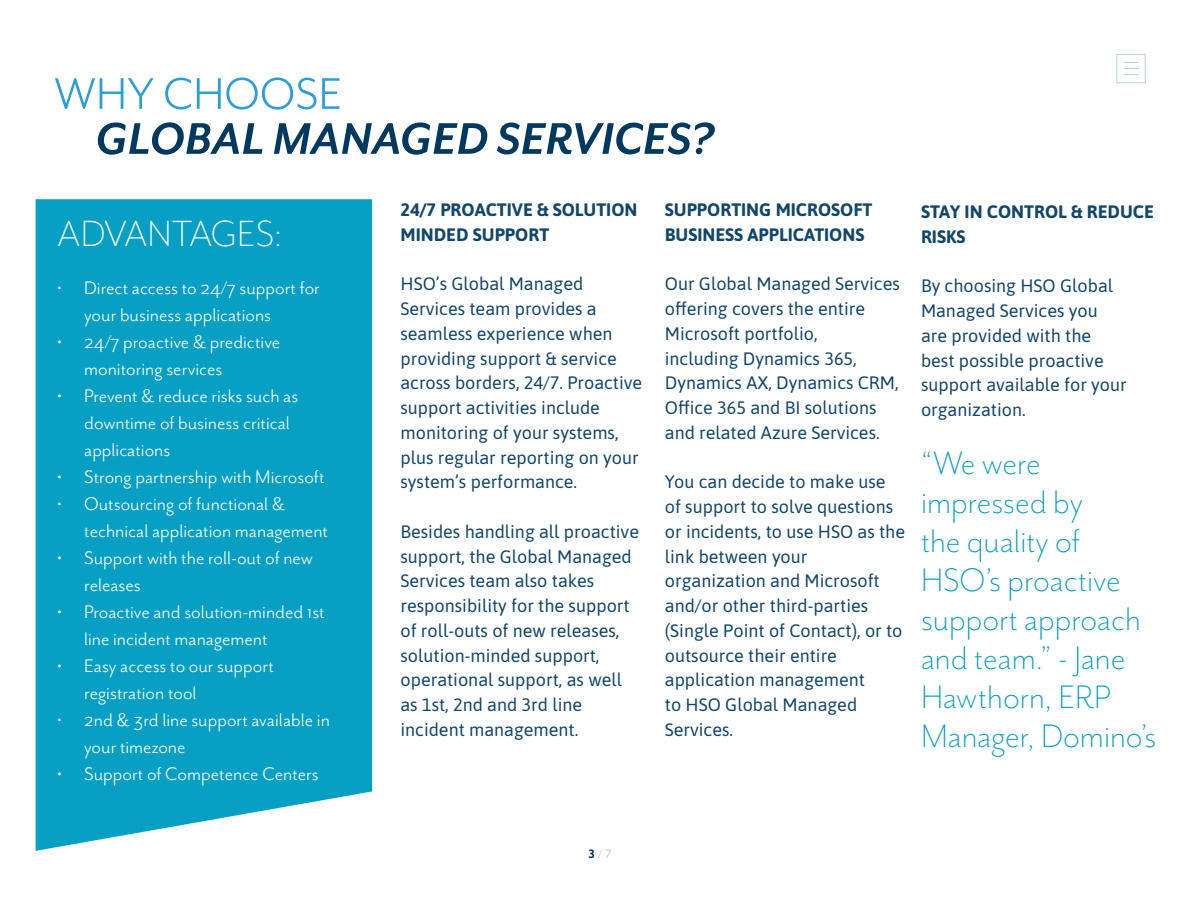
<style>
.page{position:relative;width:1200px;height:900px;background:#fff}
.page>*{position:absolute;margin:0;border:0;box-sizing:border-box;transform-origin:0 0}
.t1{font:italic 700 51px "Mr Eaves San OT";color:#00395f}
.t2{font:51px "Mr Eaves San OT";color:#2c9fda}
.t3{font:300 42px "Mr Eaves San OT";color:#fff}
.t4{font:300 37.5px/39px "Mr Eaves San OT";color:#079fc3}
.t5{font:21px/27px "Mr Eaves San OT";color:#fff}
.t6{font:18px/24.8px "Asap";color:#12476a}
.t7{font:700 18px/24.8px "Asap";color:#12476a}
.t8{font:12px "Asap";color:#bfced7}
.s1{font-weight:700;color:#00395f}
</style>
<div class="page">
<div style="left:36px;top:199px;width:336px;height:652px;background:#079fc3"></div>
<div style="left:64px;top:685px;width:32px;height:64px;background:#079fc3"></div>
<div style="left:1117px;top:54px;width:29px;height:29px;border:1px solid #bfced7"></div>
<svg style="left:1124px;top:62px;width:14px;height:13px"></svg>
<h1 class="t2" style="left:54px;top:66px;width:290px">WHY CHOOSE</h1>
<h1 class="t1" style="left:95px;top:111px;width:620px">GLOBAL MANAGED SERVICES?</h1>
<h2 class="t3" style="left:57px;top:210px;width:227px">ADVANTAGES:</h2>
<p class="t5" style="left:84px;top:274px;width:237px;text-indent:-27px">• Direct access to 24/7 support for your business applications</p>
<p class="t5" style="left:84px;top:328px;width:198px;text-indent:-27px">• 24/7 proactive &amp; predictive monitoring services</p>
<p class="t5" style="left:84px;top:382px;width:216px;text-indent:-27px">• Prevent &amp; reduce risks such as downtime of business critical applications</p>
<p class="t5" style="left:57px;top:463px;width:269px">• Strong partnership with Microsoft</p>
<p class="t5" style="left:84px;top:490px;width:245px;text-indent:-27px">• Outsourcing of functional &amp; technical application management</p>
<p class="t5" style="left:84px;top:544px;width:230px;text-indent:-27px">• Support with the roll-out of new releases</p>
<p class="t5" style="left:84px;top:598px;width:242px;text-indent:-27px">• Proactive and solution-minded 1st line incident management</p>
<p class="t5" style="left:84px;top:652px;width:191px;text-indent:-27px">• Easy access to our support registration tool</p>
<p class="t5" style="left:84px;top:706px;width:247px;text-indent:-27px">• 2nd &amp; 3rd line support available in your timezone</p>
<p class="t5" style="left:57px;top:760px;width:263px">• Support of Competence Centers</p>
<p class="t7" style="left:400px;top:196px;width:238px">24/7 PROACTIVE &amp; SOLUTION<br>MINDED SUPPORT</p>
<p class="t6" style="left:400px;top:271px;width:243px">HSO’s Global Managed<br>Services team provides a seamless experience when providing support &amp; service across borders, 24/7. Proactive support activities include monitoring of your systems, plus regular reporting on your system’s performance.</p>
<p class="t6" style="left:400px;top:518px;width:240px">Besides handling all proactive support, the Global Managed<br>Services team also takes responsibility for the support of roll-outs of new releases, solution-minded support, operational support, as well as 1st, 2nd and 3rd line incident management.</p>
<p class="t7" style="left:665px;top:197px;width:209px">SUPPORTING MICROSOFT<br>BUSINESS APPLICATIONS</p>
<p class="t6" style="left:665px;top:271px;width:236px">Our Global Managed Services offering covers the entire<br>Microsoft portfolio,<br>including Dynamics 365,<br>Dynamics AX, Dynamics CRM,<br>Office 365 and BI solutions and related Azure Services.</p>
<p class="t6" style="left:665px;top:469px;width:242px">You can decide to make use of support to solve questions or incidents, to use HSO as the link between your organization and Microsoft and/or other third-parties (Single Point of Contact), or to outsource their entire application management<br>to HSO Global Managed<br>Services.</p>
<p class="t7" style="left:921px;top:199px;width:234px">STAY IN CONTROL &amp; REDUCE<br>RISKS</p>
<p class="t6" style="left:921px;top:273px;width:207px">By choosing HSO Global<br>Managed Services you are provided with the best possible proactive support available for your organization.</p>
<h3 class="t4" style="left:921px;top:444px;width:237px">“We were impressed by<br>the quality of<br>HSO’s proactive support approach and team.” - Jane<br>Hawthorn, ERP<br>Manager, Domino’s</h3>
<p class="t8" style="left:588px;top:846px;width:25px"><span class="s1">3</span> / 7</p>
</div>
